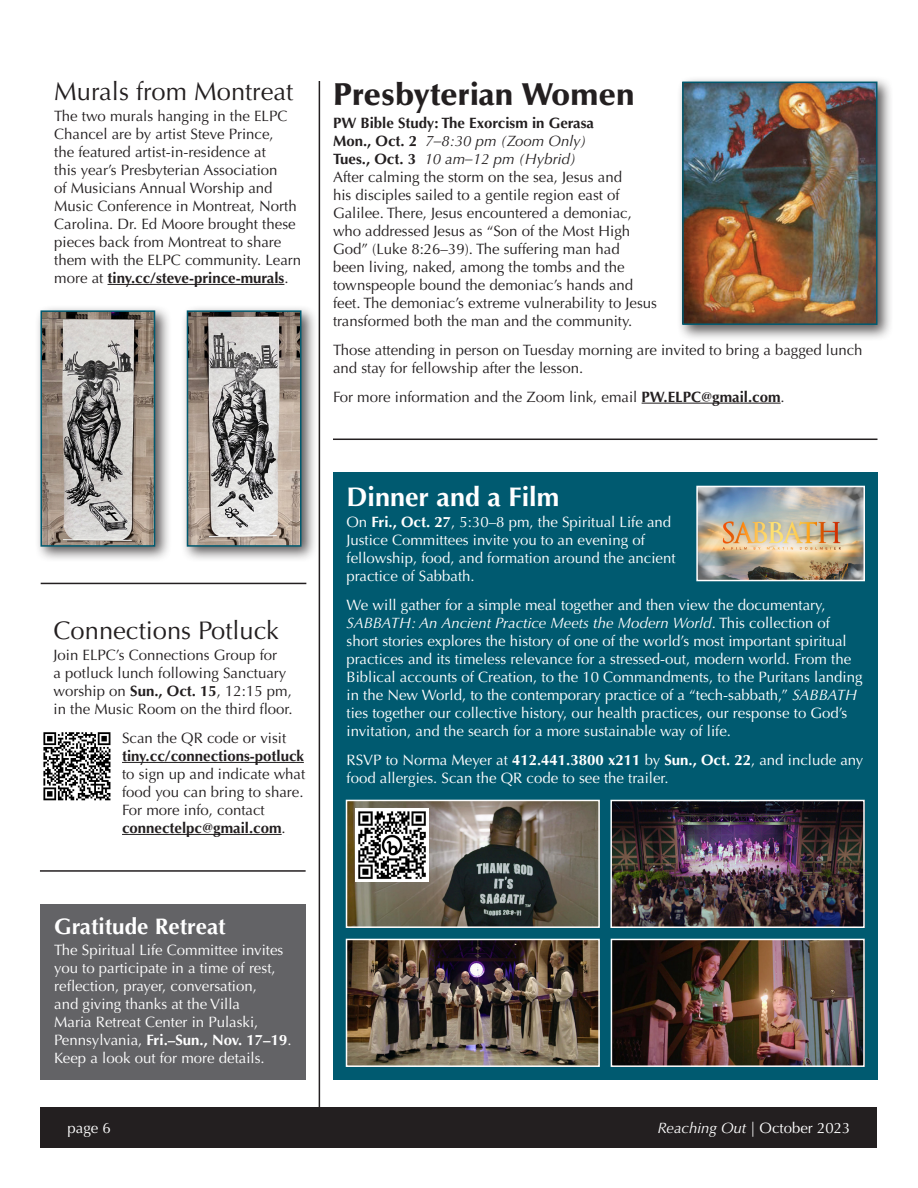
<style>
.page{position:relative;width:918px;height:1188px;background:#fff}
.page>*{position:absolute;margin:0;border:0;box-sizing:border-box;transform-origin:0 0}
.t1{font:900 31.5px "Optima LT Std";color:#231f20}
.t2{font:700 27px "Optima LT Std";color:#fff}
.t3{font:25.5px "Optima LT Std";color:#231f20}
.t4{font:700 22.5px "Optima LT Std";color:#fff}
.t5{font:15px/18px "Optima LT Std";color:#231f20}
.t6{font:15px/18px "Optima LT Std";color:#fff}
.t7{font:italic 15px "Optima LT Std";color:#231f20}
.t8{font:700 15px "Optima LT Std";color:#231f20}
.s1{font-weight:700}
.s2{font-weight:700;font-style:normal}
.s3{font-style:italic}
</style>
<div class="page">
<hr style="left:40px;top:870px;width:266px;height:2px;background:#231f20">
<hr style="left:319px;top:81px;width:1px;height:1053px;background:#231f20">
<div style="left:40px;top:1107px;width:838px;height:41px;background:#231f20"></div>
<hr style="left:333px;top:439px;width:544px;height:1px;background:#231f20">
<div style="left:41px;top:904px;width:265px;height:176px;background:#636366"></div>
<hr style="left:642px;top:403px;width:139px;height:1px;background:#231f20">
<div style="left:333px;top:472px;width:545px;height:608px;background:#005a70"></div>
<hr style="left:41px;top:583px;width:265px;height:1px;background:#231f20">
<div style="left:676px;top:76px;width:218px;height:265px;background:#231f20;opacity:.75"></div>
<img style="left:685px;top:85px;width:190px;height:237px">
<div style="left:682px;top:82px;width:196px;height:243px;border:2px solid #005a70"></div>
<img style="left:613px;top:803px;width:249px;height:122px">
<div style="left:610px;top:800px;width:255px;height:128px;border:2px solid #fff"></div>
<img style="left:614px;top:942px;width:248px;height:122px">
<div style="left:611px;top:939px;width:254px;height:128px;border:2px solid #fff"></div>
<img style="left:349px;top:803px;width:248px;height:122px">
<div style="left:346px;top:800px;width:254px;height:128px;border:2px solid #fff"></div>
<img style="left:349px;top:942px;width:248px;height:122px">
<div style="left:346px;top:939px;width:254px;height:128px;border:2px solid #fff"></div>
<img style="left:699px;top:489px;width:163px;height:89px">
<div style="left:696px;top:486px;width:169px;height:95px;border:2px solid #fff"></div>
<img style="left:355px;top:808px;width:74px;height:74px">
<hr style="left:108px;top:284px;width:176px;height:1px;background:#231f20">
<div style="left:35px;top:305px;width:137px;height:258px;background:#231f20;opacity:.75"></div>
<img style="left:43px;top:313px;width:109px;height:231px">
<div style="left:40px;top:310px;width:115px;height:237px;border:2px solid #005a70"></div>
<div style="left:181px;top:305px;width:137px;height:258px;background:#231f20;opacity:.75"></div>
<img style="left:190px;top:313px;width:108px;height:231px">
<div style="left:187px;top:310px;width:114px;height:237px;border:2px solid #005a70"></div>
<hr style="left:122px;top:762px;width:182px;height:1px;background:#231f20">
<hr style="left:122px;top:834px;width:160px;height:1px;background:#231f20">
<img style="left:43px;top:732px;width:68px;height:69px">
<p class="t3" style="left:54px;top:76px;width:241px">Murals from Montreat</p>
<p class="t5" style="left:54px;top:107px;width:249px">The two murals hanging in the ELPC Chancel are by artist Steve Prince,<br>the featured artist-in-residence at<br>this year’s Presbyterian Association<br>of Musicians Annual Worship and Music Conference in Montreat, North Carolina. Dr. Ed Moore brought these pieces back from Montreat to share them with the ELPC community. Learn more at <span class="s1">tiny.cc/steve-prince-murals</span>.</p>
<p class="t1" style="left:333px;top:76px;width:304px">Presbyterian Women</p>
<p class="t8" style="left:333px;top:114px;width:263px">PW Bible Study: The Exorcism in Gerasa</p>
<p class="t7" style="left:333px;top:132px;width:255px"><span class="s2">Mon., Oct. 2</span> 7–8:30 pm (Zoom Only)</p>
<p class="t7" style="left:333px;top:150px;width:244px"><span class="s2">Tues., Oct. 3</span> 10 am–12 pm (Hybrid)</p>
<p class="t5" style="left:333px;top:168px;width:326px">After calming the storm on the sea, Jesus and<br>his disciples sailed to a gentile region east of Galilee. There, Jesus encountered a demoniac, who addressed Jesus as “Son of the Most High God” (Luke 8:26–39). The suffering man had<br>been living, naked, among the tombs and the townspeople bound the demoniac’s hands and feet. The demoniac’s extreme vulnerability to Jesus transformed both the man and the community.</p>
<p class="t5" style="left:333px;top:341px;width:531px">Those attending in person on Tuesday morning are invited to bring a bagged lunch and stay for fellowship after the lesson.</p>
<p class="t5" style="left:333px;top:388px;width:453px">For more information and the Zoom link, email <span class="s1">PW.ELPC@gmail.com</span>.</p>
<p class="t3" style="left:54px;top:615px;width:227px">Connections Potluck</p>
<p class="t5" style="left:54px;top:646px;width:241px">Join ELPC’s Connections Group for<br>a potluck lunch following Sanctuary worship on <span class="s1">Sun., Oct. 15</span>, 12:15 pm, in the Music Room on the third floor.</p>
<p class="t5" style="left:122px;top:729px;width:185px">Scan the QR code or visit <span class="s1">tiny.cc/connections-potluck </span>to sign up and indicate what food you can bring to share.<br>For more info, contact <span class="s1">connectelpc@gmail.com</span>.</p>
<p class="t2" style="left:347px;top:481px;width:214px">Dinner and a Film</p>
<p class="t6" style="left:347px;top:513px;width:331px">On <span class="s1">Fri., Oct. 27</span>, 5:30–8 pm, the Spiritual Life and Justice Committees invite you to an evening of fellowship, food, and formation around the ancient practice of Sabbath.</p>
<p class="t6" style="left:347px;top:596px;width:518px">We will gather for a simple meal together and then view the documentary, <span class="s3">SABBATH: An Ancient Practice Meets the Modern World</span>. This collection of short stories explores the history of one of the world’s most important spiritual practices and its timeless relevance for a stressed-out, modern world. From the Biblical accounts of Creation, to the 10 Commandments, to the Puritans landing in the New World, to the contemporary practice of a “tech-sabbath,” <span class="s3">SABBATH </span>ties together our collective history, our health practices, our response to God’s invitation, and the search for a more sustainable way of life.</p>
<p class="t6" style="left:347px;top:751px;width:518px">RSVP to Norma Meyer at <span class="s1">412.441.3800 x211</span> by <span class="s1">Sun., Oct. 22</span>, and include any food allergies. Scan the QR code to see the trailer.</p>
<p class="t4" style="left:54px;top:913px;width:173px">Gratitude Retreat</p>
<p class="t6" style="left:54px;top:941px;width:239px">The Spiritual Life Committee invites you to participate in a time of rest, reflection, prayer, conversation,<br>and giving thanks at the Villa<br>Maria Retreat Center in Pulaski, Pennsylvania, <span class="s1">Fri.–Sun., Nov. 17–19</span>.<br>Keep a look out for more details.</p>
<p class="t6" style="left:68px;top:1119px;width:45px">page 6</p>
<p class="t6" style="left:658px;top:1119px;width:194px"><span class="s3">Reaching Out</span> | October 2023</p>
</div>
